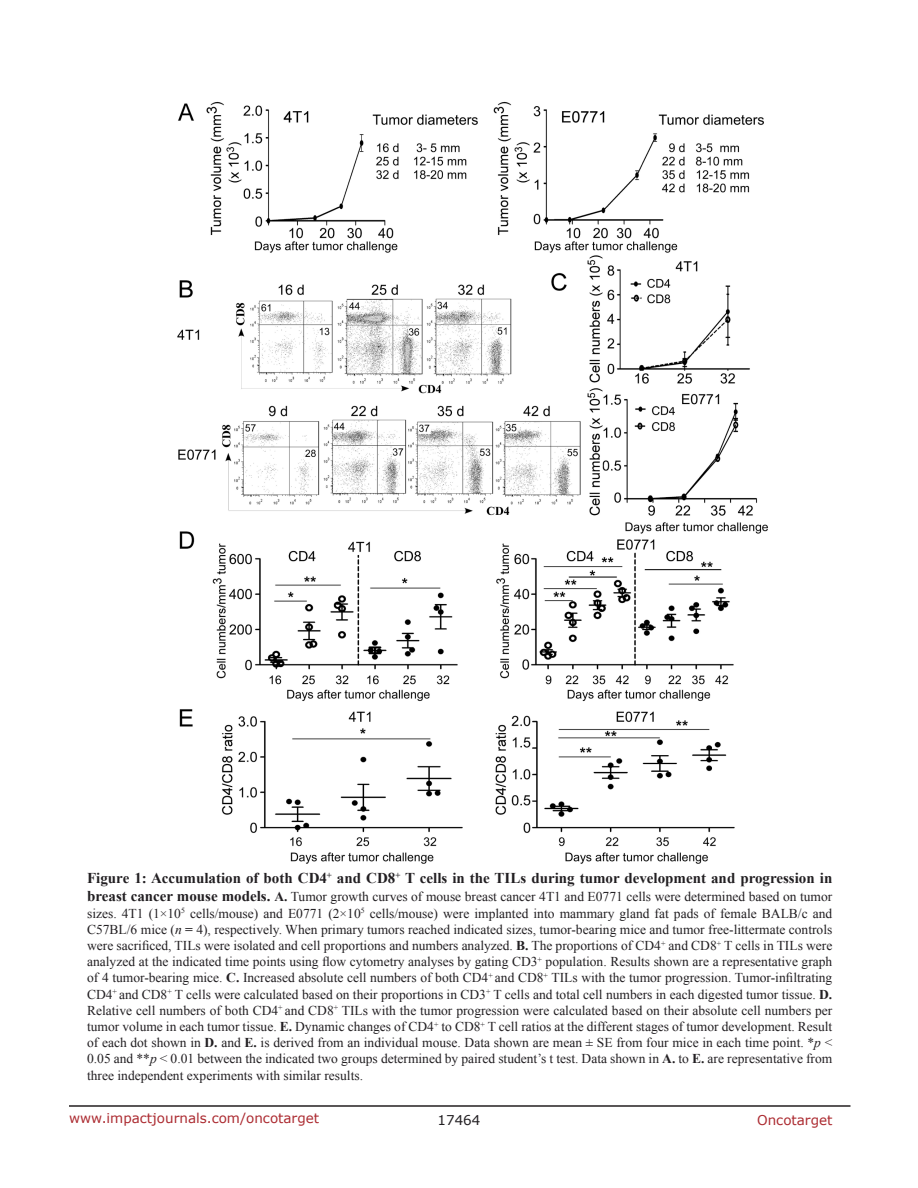
<style>
.page{position:relative;width:918px;height:1188px;background:#fff}
.page>*{position:absolute;margin:0;border:0;box-sizing:border-box;transform-origin:0 0}
.FigureText{font:700 15px "Times New Roman";color:#221f22}
.FigureText-2{font:13.5px/16.2px "Times New Roman";color:#221f22;text-align:justify}
.t1{font:13.5px "Verdana";color:#ac2b31}
.t2{font:13.5px "Verdana";color:#221f22}
.s1{font-weight:700;font-size:15px}
.s2{font-weight:700}
.s3{font-style:italic}
</style>
<div class="page">
<hr style="left:69px;top:1105px;width:781px;height:2px;background:#231f20">
<img style="left:177px;top:101px;width:591px;height:763px">
<p class="FigureText" style="left:87px;top:868px;width:747px">Figure 1: Accumulation of both CD4<sup>+</sup> and CD8<sup>+</sup> T cells in the TILs during tumor development and progression in</p>
<p class="FigureText-2" style="left:87px;top:889px;width:747px"><span class="s1">breast cancer mouse models.</span> <span class="s2">A.</span> Tumor growth curves of mouse breast cancer 4T1 and E0771 cells were determined based on tumor sizes. 4T1 (1×10<sup>5</sup> cells/mouse) and E0771 (2×10<sup>5</sup> cells/mouse) were implanted into mammary gland fat pads of female BALB/c and C57BL/6 mice (<span class="s3">n</span> <span class="s2">=</span> 4), respectively. When primary tumors reached indicated sizes, tumor-bearing mice and tumor free-littermate controls were sacrificed, TILs were isolated and cell proportions and numbers analyzed. <span class="s2">B.</span> The proportions of CD4<sup>+</sup> and CD8<sup>+</sup> T cells in TILs were analyzed at the indicated time points using flow cytometry analyses by gating CD3<sup>+</sup> population. Results shown are a representative graph of 4 tumor-bearing mice. <span class="s2">C.</span> Increased absolute cell numbers of both CD4<sup>+</sup> and CD8<sup>+</sup> TILs with the tumor progression. Tumor-infiltrating CD4<sup>+</sup> and CD8<sup>+</sup> T cells were calculated based on their proportions in CD3<sup>+</sup> T cells and total cell numbers in each digested tumor tissue. <span class="s2">D.<br></span>Relative cell numbers of both CD4<sup>+</sup> and CD8<sup>+</sup> TILs with the tumor progression were calculated based on their absolute cell numbers per tumor volume in each tumor tissue. <span class="s2">E.</span> Dynamic changes of CD4<sup>+</sup> to CD8<sup>+</sup> T cell ratios at the different stages of tumor development. Result of each dot shown in <span class="s2">D.</span> and <span class="s2">E.</span> is derived from an individual mouse. Data shown are mean ± SE from four mice in each time point. *<span class="s3">p</span> &lt; 0.05 and **<span class="s3">p</span> &lt; 0.01 between the indicated two groups determined by paired student’s t test. Data shown in <span class="s2">A.</span> to <span class="s2">E.</span> are representative from three independent experiments with similar results.</p>
<p class="t1" style="left:69px;top:1109px;width:252px">www.impactjournals.com/oncotarget</p>
<p class="t2" style="left:438px;top:1111px;width:44px">17464</p>
<p class="t1" style="left:757px;top:1111px;width:77px">Oncotarget</p>
</div>
